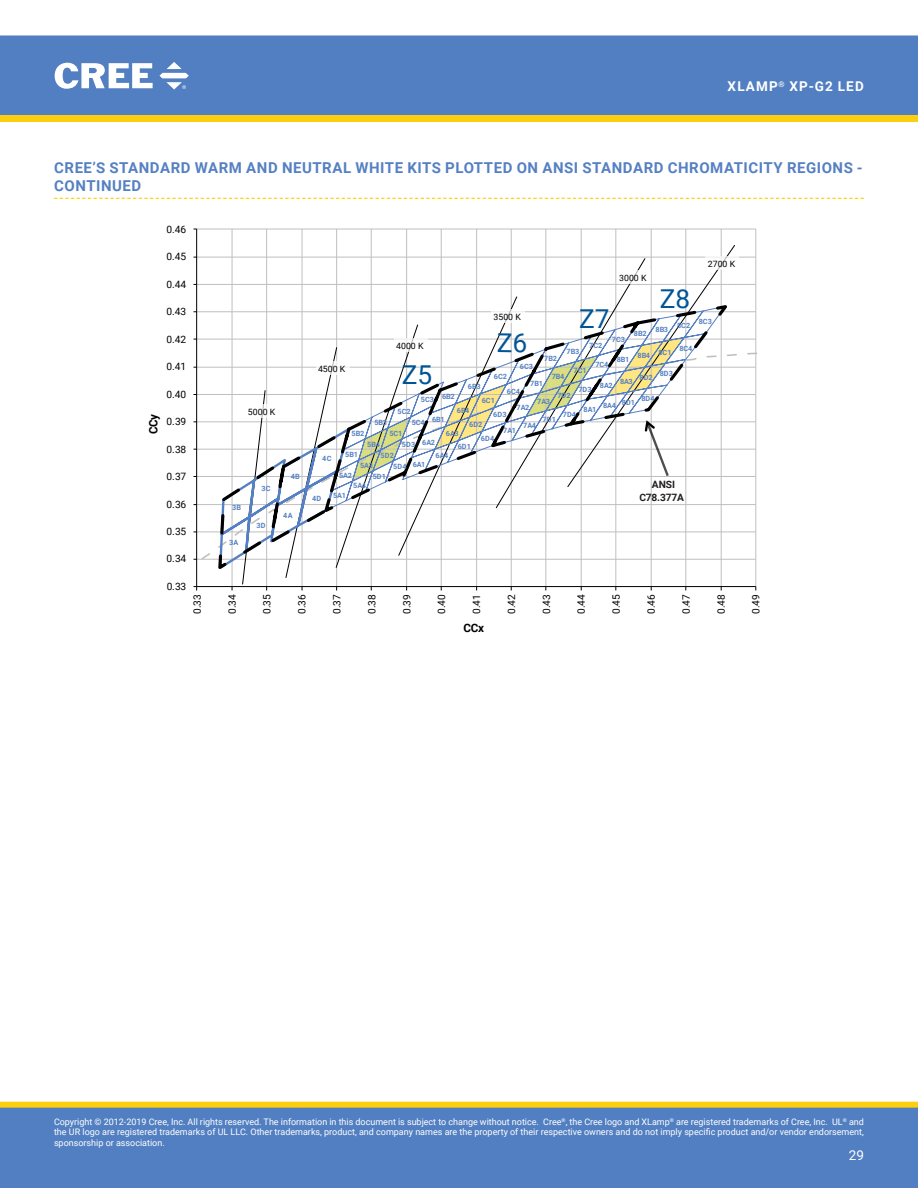
<style>
.page{position:relative;width:918px;height:1188px;background:#fff}
.page>*{position:absolute;margin:0;border:0;box-sizing:border-box;transform-origin:0 0}
.t1{font:26.1px "Roboto";color:#005596}
.Section_heading_with{font:700 15px/18px "Roboto";letter-spacing:.035em;color:#5580c3}
.t2{font:700 13.5px "Roboto";letter-spacing:.085em;color:#fff}
.t3{font:13.5px "Roboto";color:#fff}
.t4{font:700 11.7px "Roboto";color:#010101}
.t5{font:700 11.55px "Roboto";color:#010101}
.t6{font:10.2px "Roboto";letter-spacing:-.02em;color:#010101}
.t7{font:10.05px "Roboto";letter-spacing:-.02em;color:#010101}
.t8{font:700 10.05px/13.2px "Roboto";letter-spacing:-.02em;color:#231f20;text-align:center}
.t9{font:9px/10.8px "Roboto";color:#fff;text-align:justify}
.t10{font:8.7px "Roboto";color:#010101}
.t11{font:700 7.2px "Roboto";letter-spacing:.005em;color:#5580c3}
</style>
<div class="page">
<div style="left:1px;top:36px;width:916px;height:78px;background:#527fc1"></div>
<div style="left:0;top:35px;width:918px;height:80px;border:1px solid #527fc1"></div>
<svg style="left:55px;top:63px;width:98px;height:26px"></svg>
<svg style="left:159px;top:62px;width:30px;height:28px"></svg>
<div style="left:1px;top:1102px;width:916px;height:6px;background:#fcce0b"></div>
<div style="left:0;top:1102px;width:918px;height:6px;border:1px solid #fcce0b"></div>
<div style="left:0;top:1108px;width:918px;height:80px;background:#527fc1"></div>
<svg style="left:0;top:115px;width:918px;height:7px;background:#fbce0d"></svg>
<svg style="left:54px;top:198px;width:810px;height:1px"></svg>
<hr style="left:197px;top:229px;width:559px;height:1px;background:#c0bfbf">
<hr style="left:197px;top:257px;width:559px;height:1px;background:#c0bfbf">
<hr style="left:197px;top:284px;width:559px;height:1px;background:#c0bfbf">
<hr style="left:197px;top:311px;width:559px;height:1px;background:#c0bfbf">
<hr style="left:197px;top:339px;width:559px;height:1px;background:#c0bfbf">
<hr style="left:755px;top:229px;width:1px;height:358px;background:#c0bfbf">
<hr style="left:721px;top:229px;width:1px;height:358px;background:#c0bfbf">
<hr style="left:685px;top:229px;width:1px;height:358px;background:#c0bfbf">
<hr style="left:651px;top:229px;width:1px;height:358px;background:#c0bfbf">
<hr style="left:615px;top:229px;width:1px;height:358px;background:#c0bfbf">
<hr style="left:581px;top:229px;width:1px;height:358px;background:#c0bfbf">
<hr style="left:545px;top:229px;width:1px;height:358px;background:#c0bfbf">
<hr style="left:511px;top:229px;width:1px;height:358px;background:#c0bfbf">
<hr style="left:476px;top:229px;width:1px;height:358px;background:#c0bfbf">
<hr style="left:441px;top:229px;width:1px;height:358px;background:#c0bfbf">
<hr style="left:406px;top:229px;width:1px;height:358px;background:#c0bfbf">
<hr style="left:371px;top:229px;width:1px;height:358px;background:#c0bfbf">
<hr style="left:336px;top:229px;width:1px;height:358px;background:#c0bfbf">
<hr style="left:302px;top:229px;width:1px;height:358px;background:#c0bfbf">
<hr style="left:266px;top:229px;width:1px;height:358px;background:#c0bfbf">
<hr style="left:232px;top:229px;width:1px;height:358px;background:#c0bfbf">
<hr style="left:196px;top:229px;width:1px;height:358px;background:#010101">
<hr style="left:197px;top:586px;width:559px;height:1px;background:#010101">
<svg style="left:194px;top:352px;width:564px;height:213px"></svg>
<div style="left:706px;top:257px;width:33px;height:13px;background:#fff"></div>
<svg style="left:218px;top:244px;width:518px;height:346px"></svg>
<h3 class="t2" style="left:728px;top:77px;width:138px">XLAMP<sup>®</sup> XP-G2 LED</h3>
<p class="Section_heading_with" style="left:54px;top:158px;width:810px">CREE’S STANDARD WARM AND NEUTRAL WHITE KITS PLOTTED ON ANSI STANDARD CHROMATICITY REGIONS -<br>CONTINUED</p>
<p class="t7" style="left:167px;top:222px;width:21px">0.46</p>
<p class="t7" style="left:167px;top:250px;width:21px">0.45</p>
<p class="t7" style="left:167px;top:277px;width:21px">0.44</p>
<p class="t7" style="left:167px;top:304px;width:21px">0.43</p>
<p class="t7" style="left:167px;top:332px;width:21px">0.42</p>
<p class="t7" style="left:167px;top:359px;width:21px">0.41</p>
<p class="t7" style="left:167px;top:387px;width:21px">0.40</p>
<p class="t4" style="left:145px;top:434px;width:22px;rotate:-90deg">CCy</p>
<p class="t7" style="left:167px;top:414px;width:21px">0.39</p>
<p class="t7" style="left:167px;top:442px;width:21px">0.38</p>
<p class="t7" style="left:167px;top:469px;width:21px">0.37</p>
<p class="t7" style="left:167px;top:497px;width:21px">0.36</p>
<p class="t7" style="left:167px;top:524px;width:21px">0.35</p>
<p class="t7" style="left:167px;top:552px;width:21px">0.34</p>
<p class="t7" style="left:167px;top:579px;width:21px">0.33</p>
<p class="t10" style="left:248px;top:406px;width:29px">5000 K</p>
<p class="t11" style="left:232px;top:503px;width:11px">3B</p>
<p class="t11" style="left:229px;top:538px;width:11px">3A</p>
<p class="t11" style="left:262px;top:484px;width:11px">3C</p>
<p class="t11" style="left:256px;top:521px;width:11px">3D</p>
<p class="t11" style="left:291px;top:472px;width:11px">4B</p>
<p class="t11" style="left:283px;top:510px;width:11px">4A</p>
<p class="t10" style="left:619px;top:272px;width:29px">3000 K</p>
<p class="t10" style="left:708px;top:258px;width:29px">2700 K</p>
<p class="t1" style="left:660px;top:280px;width:32px">Z8</p>
<p class="t1" style="left:579px;top:300px;width:32px">Z7</p>
<p class="t10" style="left:494px;top:310px;width:29px">3500 K</p>
<p class="t11" style="left:699px;top:317px;width:15px">8C3</p>
<p class="t11" style="left:677px;top:321px;width:15px">8C2</p>
<p class="t11" style="left:655px;top:325px;width:14px">8B3</p>
<p class="t11" style="left:634px;top:329px;width:14px">8B2</p>
<p class="t11" style="left:612px;top:334px;width:15px">7C3</p>
<p class="t10" style="left:396px;top:339px;width:29px">4000 K</p>
<p class="t11" style="left:589px;top:340px;width:15px">7C2</p>
<p class="t11" style="left:679px;top:343px;width:15px">8C4</p>
<p class="t11" style="left:567px;top:347px;width:14px">7B3</p>
<p class="t11" style="left:658px;top:347px;width:15px">8C1</p>
<p class="t11" style="left:637px;top:351px;width:14px">8B4</p>
<p class="t11" style="left:544px;top:353px;width:14px">7B2</p>
<p class="t11" style="left:617px;top:355px;width:14px">8B1</p>
<p class="t11" style="left:595px;top:360px;width:15px">7C4</p>
<p class="t11" style="left:520px;top:361px;width:15px">6C3</p>
<p class="t1" style="left:402px;top:356px;width:32px">Z5</p>
<p class="t10" style="left:318px;top:362px;width:29px">4500 K</p>
<p class="t11" style="left:573px;top:366px;width:15px">7C1</p>
<p class="t11" style="left:660px;top:369px;width:15px">8D3</p>
<p class="t11" style="left:494px;top:372px;width:15px">6C2</p>
<p class="t11" style="left:552px;top:372px;width:14px">7B4</p>
<p class="t11" style="left:639px;top:372px;width:15px">8D2</p>
<p class="t11" style="left:620px;top:376px;width:14px">8A3</p>
<p class="t11" style="left:530px;top:378px;width:14px">7B1</p>
<p class="t11" style="left:600px;top:380px;width:14px">8A2</p>
<p class="t11" style="left:468px;top:382px;width:14px">6B3</p>
<p class="t11" style="left:457px;top:405px;width:14px">6B4</p>
<p class="t11" style="left:578px;top:385px;width:15px">7D3</p>
<p class="t11" style="left:507px;top:386px;width:15px">6C4</p>
<p class="t11" style="left:557px;top:391px;width:15px">7D2</p>
<p class="t11" style="left:442px;top:392px;width:14px">6B2</p>
<p class="t11" style="left:641px;top:394px;width:15px">8D4</p>
<p class="t11" style="left:421px;top:394px;width:15px">5C3</p>
<p class="t11" style="left:412px;top:417px;width:15px">5C4</p>
<p class="t11" style="left:482px;top:396px;width:15px">6C1</p>
<p class="t11" style="left:537px;top:396px;width:14px">7A3</p>
<p class="t11" style="left:622px;top:397px;width:15px">8D1</p>
<p class="t11" style="left:603px;top:401px;width:14px">8A4</p>
<p class="t11" style="left:517px;top:402px;width:14px">7A2</p>
<p class="t11" style="left:584px;top:405px;width:14px">8A1</p>
<p class="t11" style="left:398px;top:406px;width:15px">5C2</p>
<p class="t11" style="left:563px;top:409px;width:15px">7D4</p>
<p class="t11" style="left:493px;top:410px;width:15px">6D3</p>
<p class="t11" style="left:481px;top:433px;width:15px">6D4</p>
<p class="t11" style="left:432px;top:415px;width:14px">6B1</p>
<p class="t11" style="left:543px;top:415px;width:15px">7D1</p>
<p class="t11" style="left:374px;top:417px;width:14px">5B3</p>
<p class="t11" style="left:367px;top:439px;width:14px">5B4</p>
<p class="t11" style="left:469px;top:419px;width:15px">6D2</p>
<p class="t11" style="left:523px;top:420px;width:14px">7A4</p>
<p class="t11" style="left:503px;top:426px;width:14px">7A1</p>
<p class="t11" style="left:446px;top:428px;width:14px">6A3</p>
<p class="t11" style="left:435px;top:451px;width:14px">6A4</p>
<p class="t11" style="left:389px;top:428px;width:15px">5C1</p>
<p class="t11" style="left:352px;top:429px;width:14px">5B2</p>
<p class="t11" style="left:422px;top:437px;width:14px">6A2</p>
<p class="t11" style="left:402px;top:440px;width:15px">5D3</p>
<p class="t11" style="left:393px;top:460px;width:34px">5D4 6A1</p>
<p class="t11" style="left:458px;top:442px;width:15px">6D1</p>
<p class="t11" style="left:345px;top:450px;width:14px">5B1</p>
<p class="t11" style="left:381px;top:450px;width:15px">5D2</p>
<p class="t11" style="left:322px;top:454px;width:11px">4C</p>
<p class="t11" style="left:360px;top:460px;width:14px">5A3</p>
<p class="t11" style="left:353px;top:481px;width:14px">5A4</p>
<p class="t11" style="left:339px;top:470px;width:14px">5A2</p>
<p class="t11" style="left:373px;top:471px;width:15px">5D1</p>
<p class="t8" style="left:639px;top:478px;width:46px">ANSI<br>C78.377A</p>
<p class="t11" style="left:333px;top:490px;width:14px">5A1</p>
<p class="t11" style="left:312px;top:494px;width:11px">4D</p>
<p class="t6" style="left:190px;top:614px;width:21px;rotate:-90deg">0.33</p>
<p class="t6" style="left:225px;top:614px;width:21px;rotate:-90deg">0.34</p>
<p class="t6" style="left:260px;top:614px;width:21px;rotate:-90deg">0.35</p>
<p class="t6" style="left:295px;top:614px;width:21px;rotate:-90deg">0.36</p>
<p class="t6" style="left:330px;top:614px;width:21px;rotate:-90deg">0.37</p>
<p class="t6" style="left:365px;top:614px;width:21px;rotate:-90deg">0.38</p>
<p class="t6" style="left:400px;top:614px;width:21px;rotate:-90deg">0.39</p>
<p class="t6" style="left:434px;top:614px;width:21px;rotate:-90deg">0.40</p>
<p class="t6" style="left:469px;top:614px;width:21px;rotate:-90deg">0.41</p>
<p class="t6" style="left:504px;top:614px;width:21px;rotate:-90deg">0.42</p>
<p class="t6" style="left:539px;top:614px;width:21px;rotate:-90deg">0.43</p>
<p class="t6" style="left:574px;top:614px;width:21px;rotate:-90deg">0.44</p>
<p class="t6" style="left:609px;top:614px;width:21px;rotate:-90deg">0.45</p>
<p class="t6" style="left:644px;top:614px;width:21px;rotate:-90deg">0.46</p>
<p class="t6" style="left:679px;top:614px;width:21px;rotate:-90deg">0.47</p>
<p class="t6" style="left:714px;top:614px;width:21px;rotate:-90deg">0.48</p>
<p class="t6" style="left:749px;top:614px;width:21px;rotate:-90deg">0.49</p>
<p class="t5" style="left:464px;top:620px;width:22px">CCx</p>
<p class="t9" style="left:54px;top:1116px;width:812px">Copyright © 2012-2019 Cree, Inc. All rights reserved. The information in this document is subject to change without notice. Cree<sup>®</sup>, the Cree logo and XLamp<sup>®</sup> are registered trademarks of Cree, Inc. UL<sup>®</sup> and the UR logo are registered trademarks of UL LLC. Other trademarks, product, and company names are the property of their respective owners and do not imply specific product and/or vendor endorsement, sponsorship or association.</p>
<h3 class="t3" style="left:849px;top:1145px;width:17px">29</h3>
</div>
